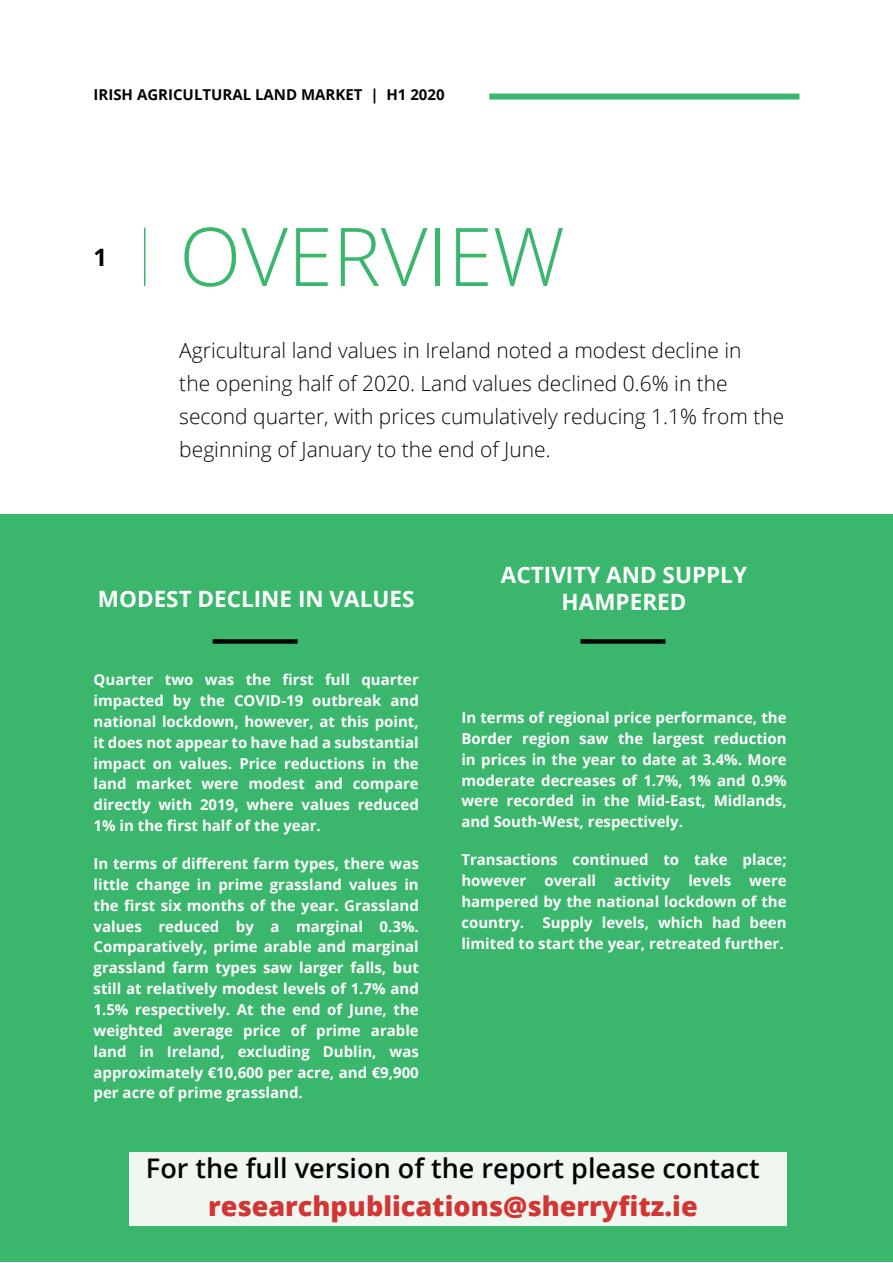
<style>
.page{position:relative;width:893px;height:1263px;background:#fff}
.page>*{position:absolute;margin:0;border:0;box-sizing:border-box;transform-origin:0 0}
.t1{font:300 81px "Open Sans";color:#3ab76c}
.t2{font:600 27px "Open Sans";color:#040503}
.t3{font:800 27px "Open Sans";color:#d33534}
.t4{font:700 24px "Open Sans";color:#040503}
.t5{font:700 22.5px/27px "Open Sans";color:#fff;text-align:center}
.t6{font:300 21px/33px "Open Sans";color:#040503}
.t7{font:700 15px/20.9px "Open Sans";color:#fff;text-align:justify}
.t8{font:700 15px "Open Sans";color:#040503}
</style>
<div class="page">
<div style="left:0;top:514px;width:893px;height:747px;background:#3ab76c"></div>
<hr style="left:144px;top:228px;width:1px;height:58px;background:#3ab76c">
<div style="left:129px;top:1152px;width:658px;height:74px;background:#f0f7f0"></div>
<div style="left:213px;top:639px;width:85px;height:5px;background:#040503"></div>
<div style="left:580px;top:639px;width:85px;height:5px;background:#040503"></div>
<div style="left:489px;top:94px;width:310px;height:6px;background:#3ab76c"></div>
<p class="t8" style="left:94px;top:84px;width:353px">IRISH AGRICULTURAL LAND MARKET | H1 2020</p>
<h3 class="t4" style="left:94px;top:240px;width:15px">1</h3>
<h1 class="t1" style="left:179px;top:201px;width:387px">OVERVIEW</h1>
<h3 class="t6" style="left:179px;top:334px;width:607px">Agricultural land values in Ireland noted a modest decline in<br>the opening half of 2020. Land values declined 0.6% in the second quarter, with prices cumulatively reducing 1.1% from the beginning of January to the end of June.</h3>
<h3 class="t5" style="left:98px;top:585px;width:318px">MODEST DECLINE IN VALUES</h3>
<p class="t7" style="left:94px;top:669px;width:327px">Quarter two was the first full quarter impacted by the COVID-19 outbreak and national lockdown, however, at this point, it does not appear to have had a substantial impact on values. Price reductions in the land market were modest and compare directly with 2019, where values reduced 1% in the first half of the year.</p>
<p class="t7" style="left:94px;top:853px;width:327px">In terms of different farm types, there was little change in prime grassland values in the first six months of the year. Grassland values reduced by a marginal 0.3%.<br>Comparatively, prime arable and marginal grassland farm types saw larger falls, but still at relatively modest levels of 1.7% and 1.5% respectively. At the end of June, the weighted average price of prime arable land in Ireland, excluding Dublin, was approximately €10,600 per acre, and €9,900 per acre of prime grassland.</p>
<h3 class="t5" style="left:501px;top:560px;width:248px">ACTIVITY AND SUPPLY<br>HAMPERED</h3>
<p class="t7" style="left:461px;top:707px;width:327px">In terms of regional price performance, the Border region saw the largest reduction in prices in the year to date at 3.4%. More moderate decreases of 1.7%, 1% and 0.9% were recorded in the Mid-East, Midlands, and South-West, respectively.</p>
<p class="t7" style="left:461px;top:849px;width:327px">Transactions continued to take place; however overall activity levels were hampered by the national lockdown of the country. Supply levels, which had been limited to start the year, retreated further.</p>
<h2 class="t2" style="left:146px;top:1150px;width:615px">For the full version of the report please contact</h2>
<h2 class="t3" style="left:208px;top:1185px;width:491px">researchpublications@sherryfitz.ie</h2>
</div>
